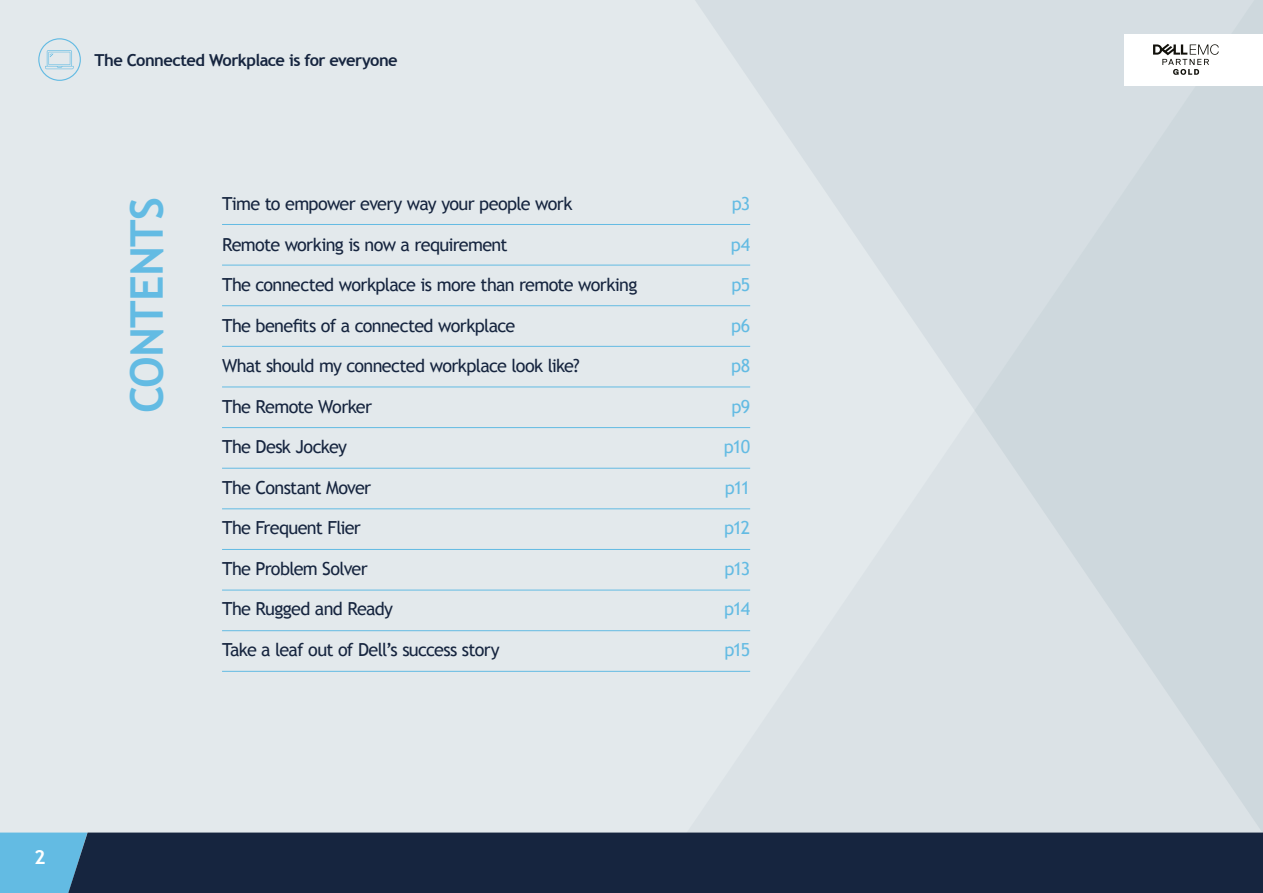
<style>
.page{position:relative;width:1263px;height:893px;background:#fff}
.page>*{position:absolute;margin:0;border:0;box-sizing:border-box;transform-origin:0 0}
.t1{font:700 45px "Trebuchet MS";letter-spacing:-.015em;color:#63bbe3}
.t2{font:700 19.5px "Trebuchet MS";color:#fff}
.t3{font:18px "Trebuchet MS";letter-spacing:-.04em;color:#16253f}
.t4{font:18px "Trebuchet MS";letter-spacing:-.08em;color:#63bbe3}
.t5{font:700 16.5px "Trebuchet MS";letter-spacing:-.035em;color:#16253f}
</style>
<div class="page">
<div style="left:0;top:0;width:1263px;height:833px;background:#e3e9ec"></div>
<svg style="left:686px;top:0;width:577px;height:832px"></svg>
<div style="left:0;top:832px;width:68px;height:61px;background:#63bbe3"></div>
<div style="left:68px;top:832px;width:1195px;height:61px;background:#16253f"></div>
<hr style="left:222px;top:224px;width:528px;height:1px;background:#63bbe3">
<hr style="left:222px;top:265px;width:528px;height:1px;background:#63bbe3">
<hr style="left:222px;top:468px;width:528px;height:1px;background:#63bbe3">
<hr style="left:222px;top:305px;width:528px;height:1px;background:#63bbe3">
<hr style="left:222px;top:509px;width:528px;height:1px;background:#63bbe3">
<hr style="left:222px;top:346px;width:528px;height:1px;background:#63bbe3">
<hr style="left:222px;top:549px;width:528px;height:1px;background:#63bbe3">
<hr style="left:222px;top:387px;width:528px;height:1px;background:#63bbe3">
<hr style="left:222px;top:590px;width:528px;height:1px;background:#63bbe3">
<hr style="left:222px;top:671px;width:528px;height:1px;background:#63bbe3">
<hr style="left:222px;top:427px;width:528px;height:1px;background:#63bbe3">
<hr style="left:222px;top:630px;width:528px;height:1px;background:#63bbe3">
<div style="left:1124px;top:34px;width:139px;height:51px;background:#fff"></div>
<svg style="left:1153px;top:44px;width:66px;height:31px"></svg>
<svg style="left:38px;top:38px;width:43px;height:43px"></svg>
<p class="t5" style="left:95px;top:49px;width:305px">The Connected Workplace is for everyone</p>
<h1 class="t1" style="left:119px;top:413px;width:218px;rotate:-90deg">CONTENTS</h1>
<p class="t3" style="left:222px;top:193px;width:352px">Time to empower every way your people work</p>
<p class="t3" style="left:222px;top:234px;width:287px">Remote working is now a requirement</p>
<p class="t3" style="left:222px;top:274px;width:417px">The connected workplace is more than remote working</p>
<p class="t3" style="left:222px;top:315px;width:295px">The benefits of a connected workplace</p>
<p class="t3" style="left:222px;top:355px;width:359px">What should my connected workplace look like?</p>
<p class="t3" style="left:222px;top:396px;width:152px">The Remote Worker</p>
<p class="t3" style="left:222px;top:436px;width:126px">The Desk Jockey</p>
<p class="t3" style="left:222px;top:477px;width:151px">The Constant Mover</p>
<p class="t3" style="left:222px;top:517px;width:140px">The Frequent Flier</p>
<p class="t3" style="left:222px;top:558px;width:147px">The Problem Solver</p>
<p class="t3" style="left:222px;top:598px;width:173px">The Rugged and Ready</p>
<p class="t3" style="left:222px;top:639px;width:279px">Take a leaf out of Dell’s success story</p>
<p class="t2" style="left:34px;top:845px;width:13px">2</p>
<p class="t4" style="left:732px;top:193px;width:20px">p3</p>
<p class="t4" style="left:731px;top:234px;width:21px">p4</p>
<p class="t4" style="left:732px;top:274px;width:20px">p5</p>
<p class="t4" style="left:731px;top:315px;width:21px">p6</p>
<p class="t4" style="left:731px;top:355px;width:20px">p8</p>
<p class="t4" style="left:731px;top:396px;width:20px">p9</p>
<p class="t4" style="left:724px;top:436px;width:28px">p10</p>
<p class="t4" style="left:725px;top:477px;width:27px">p11</p>
<p class="t4" style="left:724px;top:517px;width:27px">p12</p>
<p class="t4" style="left:724px;top:558px;width:27px">p13</p>
<p class="t4" style="left:724px;top:598px;width:27px">p14</p>
<p class="t4" style="left:724px;top:639px;width:27px">p15</p>
</div>
